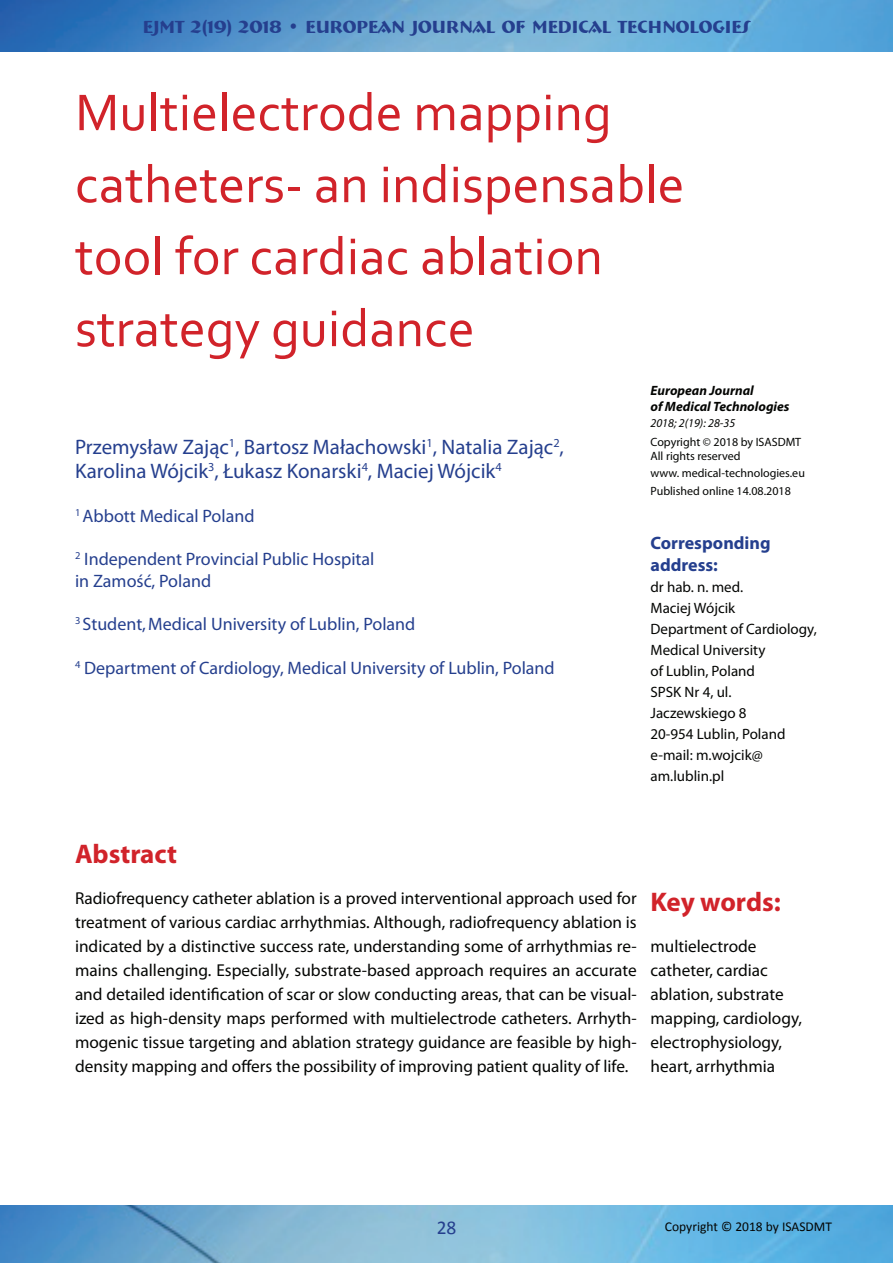
<style>
.page{position:relative;width:893px;height:1263px;background:#fff}
.page>*{position:absolute;margin:0;border:0;box-sizing:border-box;transform-origin:0 0}
.t1{font:54px/72px "Corbel";color:#d1232a}
.t2{font:700 27px "Myriad Pro";color:#d1232a}
.t3{font:21px/24px "Myriad Pro";color:#253f8e}
.t4{font:19.5px "Calibri";color:#253f8e}
.t5{font:18px/21px "Myriad Pro";color:#253f8e}
.t6{font:700 18px "Bremen BT";color:#253f8e}
.t7{font:700 18px/21.6px "Myriad Pro";color:#253f8e}
.t8{font:17.25px/24px "Myriad Pro";color:#040503}
.t9{font:15px/21px "Myriad Pro";color:#040503}
.t10{font:italic 700 13.5px/15.9px "Myriad Pro";color:#040503}
.t11{font:13.5px "Calibri";color:#040503}
.t12{font:12px/14.4px "Myriad Pro";color:#040503}
.t13{font:italic 12px "Myriad Pro";color:#040503}
</style>
<div class="page">
<img style="left:0;top:0;width:893px;height:52px">
<img style="left:0;top:1205px;width:893px;height:58px">
<p class="t6" style="left:143px;top:15px;width:609px">EJMT 2(19) 2018 • EUROPEAN JOURNAL OF MEDICAL TECHNOLOGIES</p>
<h1 class="t1" style="left:75px;top:75px;width:611px">Multielectrode mapping catheters- an indispensable tool for cardiac ablation strategy guidance</h1>
<p class="t3" style="left:75px;top:435px;width:490px">Przemysław Zając<sup>1</sup>, Bartosz Małachowski<sup>1</sup>, Natalia Zając<sup>2</sup>,<br>Karolina Wójcik<sup>3</sup>, Łukasz Konarski<sup>4</sup>, Maciej Wójcik<sup>4</sup></p>
<p class="t5" style="left:75px;top:505px;width:181px"><sup>1</sup> Abbott Medical Poland</p>
<p class="t5" style="left:75px;top:549px;width:301px"><sup>2</sup> Independent Provincial Public Hospital in Zamość, Poland</p>
<p class="t5" style="left:75px;top:613px;width:342px"><sup>3</sup> Student,Medical University of Lublin, Poland</p>
<p class="t5" style="left:75px;top:657px;width:481px"><sup>4</sup> Department of Cardiology, Medical University of Lublin, Poland</p>
<p class="t10" style="left:650px;top:382px;width:141px">European Journal<br>of Medical Technologies</p>
<p class="t13" style="left:650px;top:415px;width:86px">2018; 2(19): 28-35</p>
<p class="t12" style="left:650px;top:434px;width:152px">Copyright © 2018 by ISASDMT<br>All rights reserved</p>
<p class="t12" style="left:650px;top:464px;width:156px;line-height:17.4px">www. medical-technologies.eu<br>Published online 14.08.2018</p>
<p class="t7" style="left:650px;top:531px;width:122px">Corresponding address:</p>
<p class="t9" style="left:650px;top:576px;width:168px">dr hab. n. med.<br>Maciej Wójcik<br>Department of Cardiology,<br>Medical University<br>of Lublin, Poland<br>SPSK Nr 4, ul.<br>Jaczewskiego 8<br>20-954 Lublin, Poland e-mail: m.wojcik@ am.lublin.pl</p>
<h2 class="t2" style="left:75px;top:836px;width:104px">Abstract</h2>
<p class="t8" style="left:75px;top:886px;width:563px;text-align:justify">Radiofrequency catheter ablation is a proved interventional approach used for treatment of various cardiac arrhythmias. Although, radiofrequency ablation is indicated by a distinctive success rate, understanding some of arrhythmias re&shy;mains challenging. Especially, substrate-based approach requires an accurate and detailed identification of scar or slow conducting areas, that can be visual&shy;ized as high-density maps performed with multielectrode catheters. Arrhyth&shy;mogenic tissue targeting and ablation strategy guidance are feasible by high&shy;density mapping and offers the possibility of improving patient quality of life.</p>
<h2 class="t2" style="left:650px;top:884px;width:132px">Key words:</h2>
<p class="t8" style="left:650px;top:934px;width:153px">multielectrode catheter, cardiac ablation, substrate mapping, cardiology, electrophysiology, heart, arrhythmia</p>
<p class="t4" style="left:437px;top:1215px;width:21px">28</p>
<p class="t11" style="left:665px;top:1218px;width:169px">Copyright © 2018 by ISASDMT</p>
</div>
